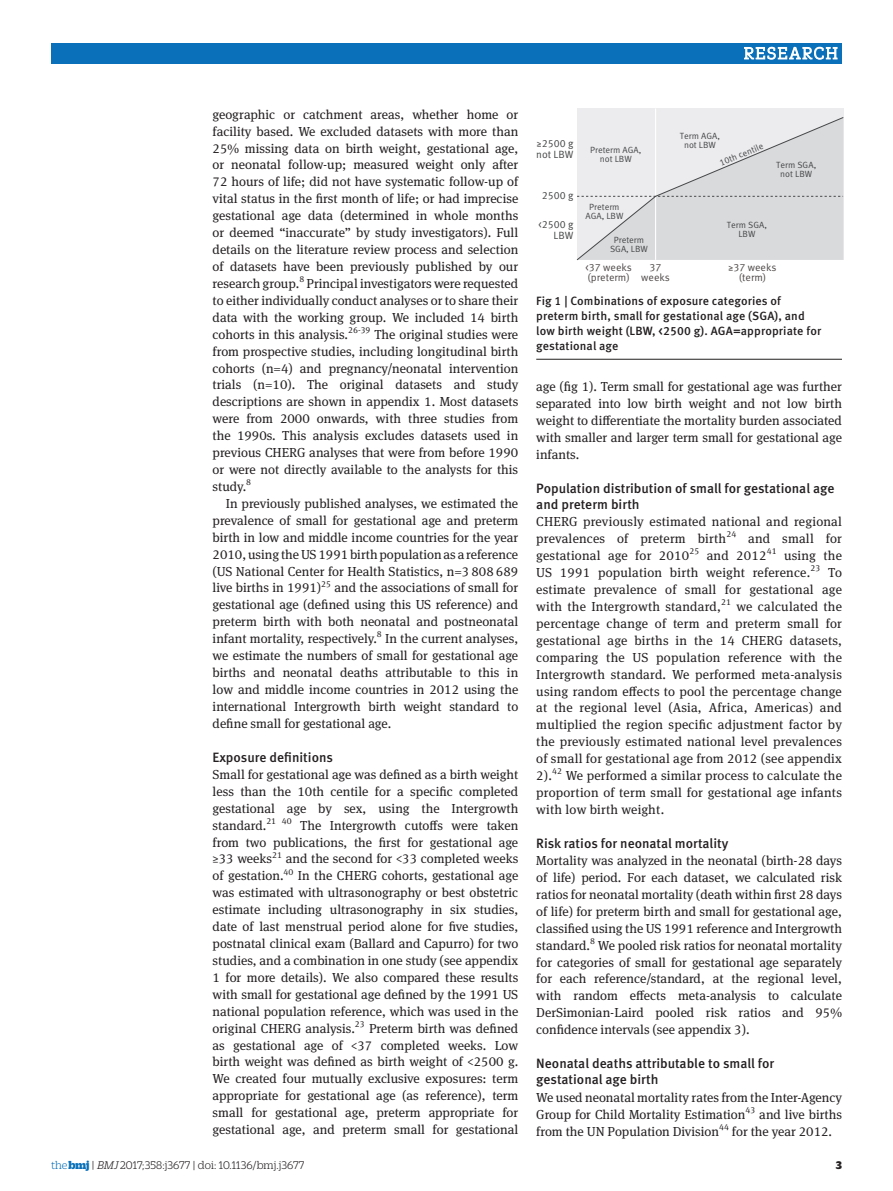
<style>
.page{position:relative;width:893px;height:1191px;background:#fff}
.page>*{position:absolute;margin:0;border:0;box-sizing:border-box;transform-origin:0 0}
.t1{font:500 13.5px/16.5px "Meta Pro";color:#231f20}
.t2{font:13.05px/17px "Meta Serif Pro";color:#231f20;text-align:justify}
.t3{font:500 12px/15px "Meta Pro";letter-spacing:.01em;color:#231f20}
.t4{font:300 12px "Duplicate Slab";letter-spacing:.01em;color:#231f20}
.t5{font:900 12px "Duplicate Slab";color:#231f20}
.t6{font:10.5px/10.5px "Meta Pro Normal";color:#4c4746;text-align:center}
.t7{font:10.5px/10.5px "Meta Pro Normal";color:#464748;text-align:right}
.t8{font:9px/9px "Meta Pro Normal";color:#464748;text-align:center}
.t9{font:8.7px "Meta Serif Pro";letter-spacing:.005em;color:#231f20}
.s1{color:#0970b9}
.s2{font-weight:900;color:#0970b9}
.s3{font-style:italic}
</style>
<div class="page">
<div style="left:51px;top:43px;width:791px;height:21px;background:#0970b9"></div>
<svg style="left:744px;top:46px;width:94px;height:14px"></svg>
<hr style="left:536px;top:359px;width:306px;height:1px;background:#231f20">
<div style="left:577px;top:108px;width:266px;height:152px;background:#ececee"></div>
<hr style="left:655px;top:108px;width:1px;height:152px;background:#fff">
<svg style="left:576px;top:117px;width:267px;height:144px"></svg>
<p class="t2" style="left:213px;top:105px;width:307px">geographic or catchment areas, whether home or facility based. We excluded datasets with more than 25% missing data on birth weight, gestational age, or neonatal follow-up; measured weight only after 72 hours of life; did not have systematic follow-up of vital status in the first month of life; or had imprecise gestational age data (determined in whole months or deemed “inaccurate” by study investigators). Full details on the literature review process and selection of datasets have been previously published by our research group.<sup>8</sup> Principal investigators were requested to either individually conduct analyses or to share their data with the working group. We included 14 birth cohorts in this analysis.<sup>26-39</sup> The original studies were from prospective studies, including longitudinal birth cohorts (n=4) and pregnancy/neonatal intervention trials (n=10). The original datasets and study descriptions are shown in appendix 1. Most datasets were from 2000 onwards, with three studies from the 1990s. This analysis excludes datasets used in previous CHERG analyses that were from before 1990 or were not directly available to the analysts for this study.</p>
<p class="t9" style="left:246px;top:476px;width:6px">8</p>
<p class="t2" style="left:213px;top:494px;width:307px;text-indent:13px">In previously published analyses, we estimated the prevalence of small for gestational age and preterm birth in low and middle income countries for the year 2010, using the US 1991 birth population as a reference (US National Center for Health Statistics, n=3 808 689 live births in 1991)</p>
<p class="t9" style="left:321px;top:577px;width:11px">25</p>
<p class="t2" style="left:213px;top:579px;width:307px;text-indent:122px">and the associations of small for gestational age (defined using this US reference) and preterm birth with both neonatal and postneonatal infant mortality, respectively.</p>
<p class="t9" style="left:377px;top:628px;width:6px">8</p>
<p class="t2" style="left:213px;top:629px;width:307px;text-indent:172px">In the current analyses, we estimate the numbers of small for gestational age births and neonatal deaths attributable to this in low and middle income countries in 2012 using the international Intergrowth birth weight standard to define small for gestational age.</p>
<p class="t1" style="left:213px;top:748px;width:122px">Exposure definitions</p>
<p class="t2" style="left:213px;top:765px;width:307px">Small for gestational age was defined as a birth weight less than the 10th centile for a specific completed gestational age by sex, using the Intergrowth standard.<sup>21</sup> <sup>40</sup> The Intergrowth cutoffs were taken from two publications, the first for gestational age ≥33 weeks<sup>21</sup> and the second for &lt;33 completed weeks of gestation.</p>
<p class="t9" style="left:284px;top:865px;width:11px">40</p>
<p class="t2" style="left:213px;top:866px;width:307px;text-indent:85px">In the CHERG cohorts, gestational age was estimated with ultrasonography or best obstetric estimate including ultrasonography in six studies, date of last menstrual period alone for five studies, postnatal clinical exam (Ballard and Capurro) for two studies, and a combination in one study (see appendix 1 for more details). We also compared these results with small for gestational age defined by the 1991 US national population reference, which was used in the original CHERG analysis.</p>
<p class="t9" style="left:355px;top:1017px;width:11px">23</p>
<p class="t2" style="left:213px;top:1019px;width:307px;text-indent:156px">Preterm birth was defined as gestational age of &lt;37 completed weeks. Low birth weight was defined as birth weight of &lt;2500 g.<br>We created four mutually exclusive exposures: term appropriate for gestational age (as reference), term small for gestational age, preterm appropriate for gestational age, and preterm small for gestational</p>
<p class="t7" style="left:536px;top:138px;width:39px;text-align:left">≥2500 g not LBW</p>
<p class="t8" style="left:590px;top:144px;width:53px">Preterm AGA, not LBW</p>
<p class="t7" style="left:542px;top:189px;width:33px">2500 g</p>
<p class="t7" style="left:538px;top:219px;width:37px">&lt;2500 g<br>LBW</p>
<p class="t8" style="left:585px;top:201px;width:39px">Preterm<br>AGA, LBW</p>
<p class="t8" style="left:610px;top:235px;width:39px">Preterm<br>SGA, LBW</p>
<p class="t8" style="left:680px;top:130px;width:42px">Term AGA, not LBW</p>
<p class="t8" style="left:718px;top:158px;width:48px;rotate:-22deg">10th centile</p>
<p class="t8" style="left:776px;top:160px;width:41px">Term SGA, not LBW</p>
<p class="t8" style="left:727px;top:219px;width:41px">Term SGA,<br>LBW</p>
<p class="t6" style="left:585px;top:261px;width:48px;text-align:left">&lt;37 weeks (preterm)</p>
<p class="t6" style="left:728px;top:261px;width:49px">≥37 weeks (term)</p>
<p class="t6" style="left:641px;top:261px;width:30px">37 weeks</p>
<p class="t3" style="left:536px;top:293px;width:286px">Fig 1 | Combinations of exposure categories of preterm birth, small for gestational age (SGA), and low birth weight (LBW, &lt;2500 g). AGA=appropriate for gestational age</p>
<p class="t2" style="left:536px;top:377px;width:307px">age (fig 1). Term small for gestational age was further separated into low birth weight and not low birth weight to differentiate the mortality burden associated with smaller and larger term small for gestational age infants.</p>
<p class="t1" style="left:536px;top:479px;width:300px">Population distribution of small for gestational age and preterm birth</p>
<p class="t2" style="left:536px;top:512px;width:307px">CHERG previously estimated national and regional prevalences of preterm birth</p>
<p class="t9" style="left:726px;top:528px;width:11px">24</p>
<p class="t2" style="left:748px;top:529px;width:95px">and small for</p>
<p class="t2" style="left:536px;top:546px;width:154px">gestational age for 2010</p>
<p class="t9" style="left:689px;top:545px;width:11px">25</p>
<p class="t2" style="left:707px;top:546px;width:61px">and 2012</p>
<p class="t9" style="left:767px;top:545px;width:11px">41</p>
<p class="t2" style="left:536px;top:546px;width:307px;text-indent:248px">using the<br>US 1991 population birth weight reference.</p>
<p class="t9" style="left:810px;top:562px;width:11px">23</p>
<p class="t2" style="left:536px;top:563px;width:307px;text-indent:292px">To estimate prevalence of small for gestational age with the Intergrowth standard,<sup>21</sup> we calculated the percentage change of term and preterm small for gestational age births in the 14 CHERG datasets, comparing the US population reference with the Intergrowth standard. We performed meta-analysis using random effects to pool the percentage change at the regional level (Asia, Africa, Americas) and multiplied the region specific adjustment factor by the previously estimated national level prevalences of small for gestational age from 2012 (see appendix 2).<sup>42</sup> We performed a similar process to calculate the proportion of term small for gestational age infants with low birth weight.</p>
<p class="t1" style="left:536px;top:834px;width:194px">Risk ratios for neonatal mortality</p>
<p class="t2" style="left:536px;top:851px;width:307px">Mortality was analyzed in the neonatal (birth-28 days of life) period. For each dataset, we calculated risk ratios for neonatal mortality (death within first 28 days of life) for preterm birth and small for gestational age, classified using the US 1991 reference and Intergrowth standard.</p>
<p class="t9" style="left:590px;top:934px;width:6px">8</p>
<p class="t2" style="left:536px;top:936px;width:307px;text-indent:62px">We pooled risk ratios for neonatal mortality for categories of small for gestational age separately for each reference/standard, at the regional level, with random effects meta-analysis to calculate DerSimonian-Laird pooled risk ratios and 95% confidence intervals (see appendix 3).</p>
<p class="t1" style="left:536px;top:1054px;width:239px">Neonatal deaths attributable to small for gestational age birth</p>
<p class="t2" style="left:536px;top:1088px;width:307px">We used neonatal mortality rates from the Inter-Agency<br>Group for Child Mortality Estimation</p>
<p class="t9" style="left:745px;top:1103px;width:11px">43</p>
<p class="t2" style="left:536px;top:1105px;width:307px;text-indent:223px">and live births from the UN Population Division<sup>44</sup> for the year 2012.</p>
<p class="t4" style="left:51px;top:1158px;width:255px"><span class="s1">the</span> <span class="s2">bmj</span> | <span class="s3">BMJ</span>2017;358:j3677 | doi: 10.1136/bmj.j3677</p>
<p class="t5" style="left:836px;top:1157px;width:8px">3</p>
</div>
